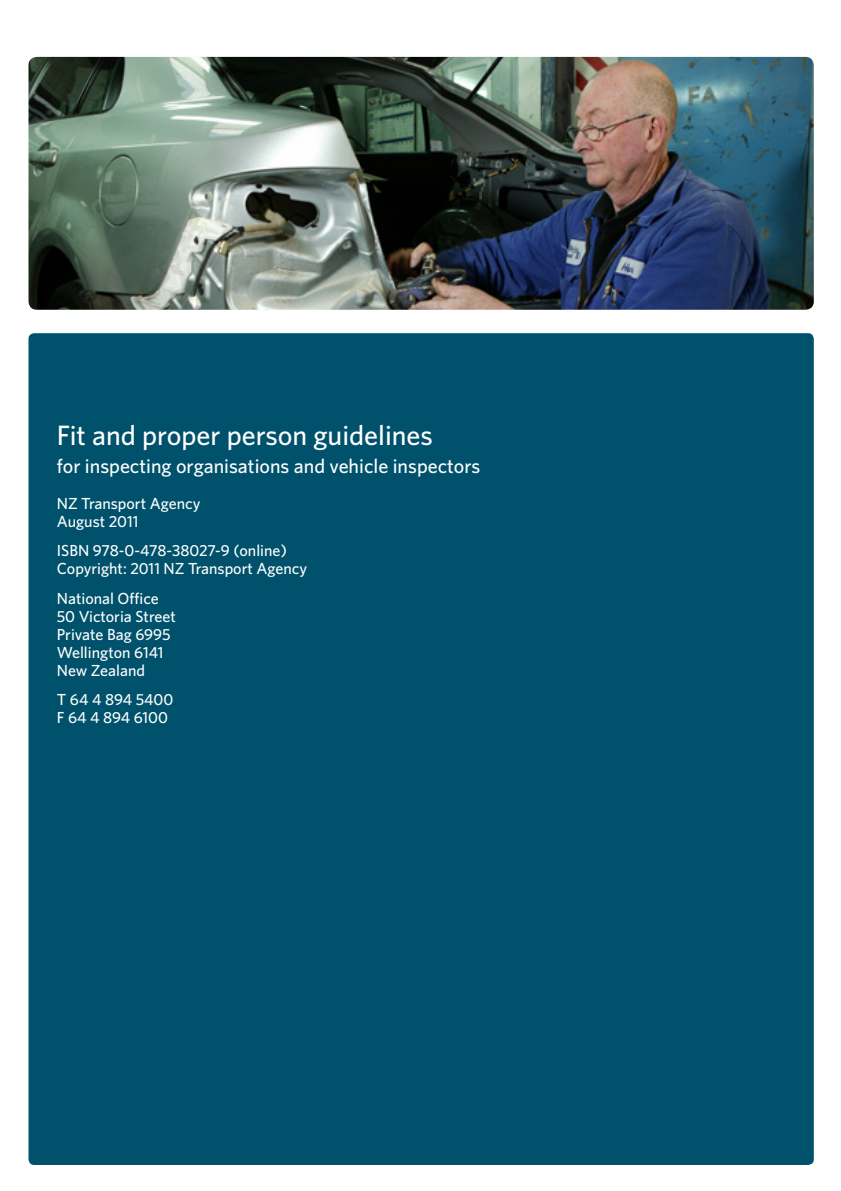
<style>
.page{position:relative;width:841px;height:1191px;background:#fff}
.page>*{position:absolute;margin:0;border:0;box-sizing:border-box;transform-origin:0 0}
.t1{font:500 28px "Whitney";color:#fff}
.t2{font:500 20px "Whitney";color:#fff}
.t3{font:500 16px "Whitney";color:#fff}
</style>
<div class="page">
<div style="left:28px;top:333px;width:786px;height:831px;background:#00526c;border-radius:6px"></div>
<img style="left:28px;top:57px;width:786px;height:253px">
<p class="t1" style="left:57px;top:418px;width:378px">Fit and proper person guidelines</p>
<p class="t2" style="left:57px;top:453px;width:425px">for inspecting organisations and vehicle inspectors</p>
<p class="t3" style="left:57px;top:493px;width:145px">NZ Transport Agency</p>
<p class="t3" style="left:57px;top:511px;width:83px">August 2011</p>
<p class="t3" style="left:57px;top:541px;width:232px">ISBN 978-0-478-38027-9 (online)</p>
<p class="t3" style="left:57px;top:559px;width:252px">Copyright: 2011 NZ Transport Agency</p>
<p class="t3" style="left:57px;top:588px;width:103px">National Office</p>
<p class="t3" style="left:57px;top:606px;width:120px">50 Victoria Street</p>
<p class="t3" style="left:57px;top:624px;width:115px">Private Bag 6995</p>
<p class="t3" style="left:57px;top:642px;width:108px">Wellington 6141</p>
<p class="t3" style="left:57px;top:660px;width:90px">New Zealand</p>
<p class="t3" style="left:57px;top:689px;width:118px">T 64 4 894 5400</p>
<p class="t3" style="left:57px;top:707px;width:113px">F 64 4 894 6100</p>
</div>
